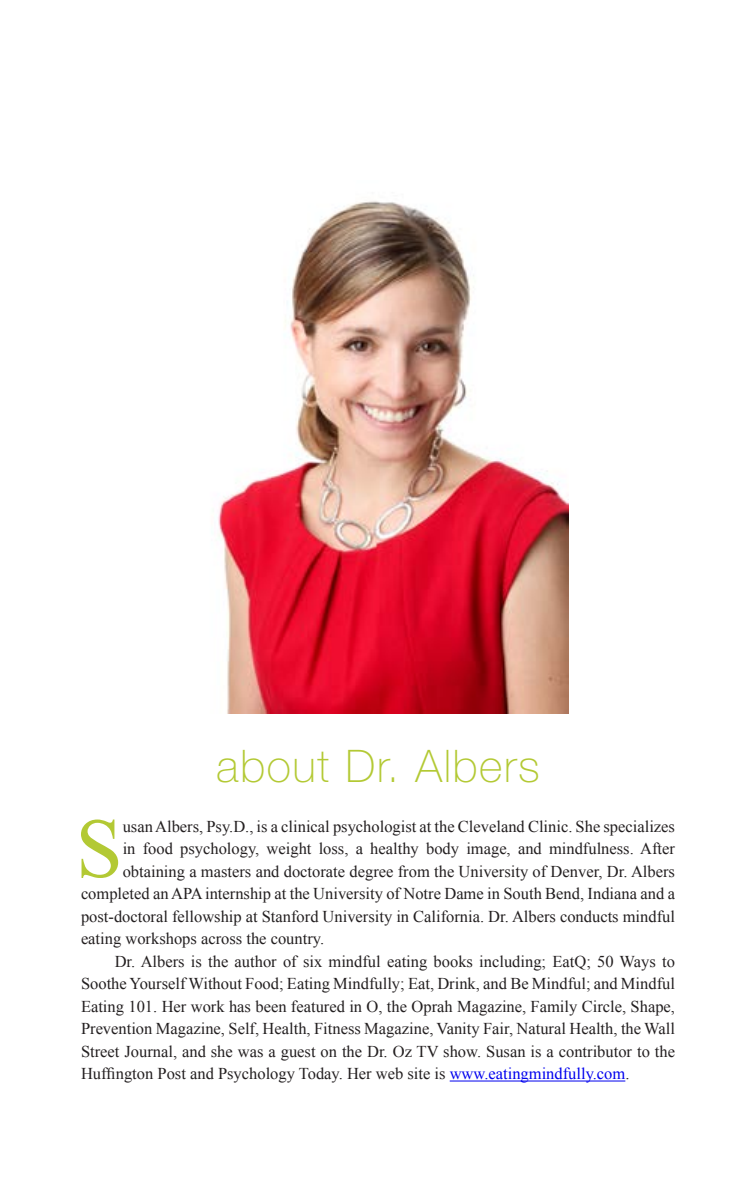
<style>
.page{position:relative;width:756px;height:1188px;background:#fff}
.page>*{position:absolute;margin:0;border:0;box-sizing:border-box;transform-origin:0 0}
.t1{font:84.45px "Times New Roman";color:#b3c934}
.t2{font:100 45px "Helvetica Neue LT Std";letter-spacing:.035em;color:#b3c934}
.t3{font:16.5px "Times New Roman";color:#231f20}
.s1{color:#00e}
</style>
<div class="page">
<hr style="left:450px;top:1081px;width:175px;height:1px;background:#00e">
<img style="left:218px;top:201px;width:350px;height:512px">
<h2 class="t2" style="left:216px;top:741px;width:325px">about Dr. Albers</h2>
<h1 class="t1" style="left:76px;top:792px;width:48px">S</h1>
<p class="t3" style="left:123px;top:815px;width:554px">usan Albers, Psy.D., is a clinical psychologist at the Cleveland Clinic. She specializes</p>
<p class="t3" style="left:123px;top:838px;width:554px">in food psychology, weight loss, a healthy body image, and mindfulness. After</p>
<p class="t3" style="left:123px;top:860px;width:554px">obtaining a masters and doctorate degree from the University of Denver, Dr. Albers</p>
<p class="t3" style="left:81px;top:883px;width:596px">completed an APA internship at the University of Notre Dame in South Bend, Indiana and a</p>
<p class="t3" style="left:81px;top:905px;width:596px">post-doctoral fellowship at Stanford University in California. Dr. Albers conducts mindful</p>
<p class="t3" style="left:81px;top:928px;width:245px">eating workshops across the country.</p>
<p class="t3" style="left:115px;top:950px;width:562px">Dr. Albers is the author of six mindful eating books including; EatQ; 50 Ways to</p>
<p class="t3" style="left:81px;top:973px;width:596px">Soothe Yourself Without Food; Eating Mindfully; Eat, Drink, and Be Mindful; and Mindful</p>
<p class="t3" style="left:81px;top:995px;width:596px">Eating 101. Her work has been featured in O, the Oprah Magazine, Family Circle, Shape,</p>
<p class="t3" style="left:81px;top:1018px;width:596px">Prevention Magazine, Self, Health, Fitness Magazine, Vanity Fair, Natural Health, the Wall</p>
<p class="t3" style="left:81px;top:1040px;width:596px">Street Journal, and she was a guest on the Dr. Oz TV show. Susan is a contributor to the</p>
<p class="t3" style="left:81px;top:1063px;width:550px">Huffington Post and Psychology Today. Her web site is <span class="s1">www.eatingmindfully.com</span>.</p>
</div>
